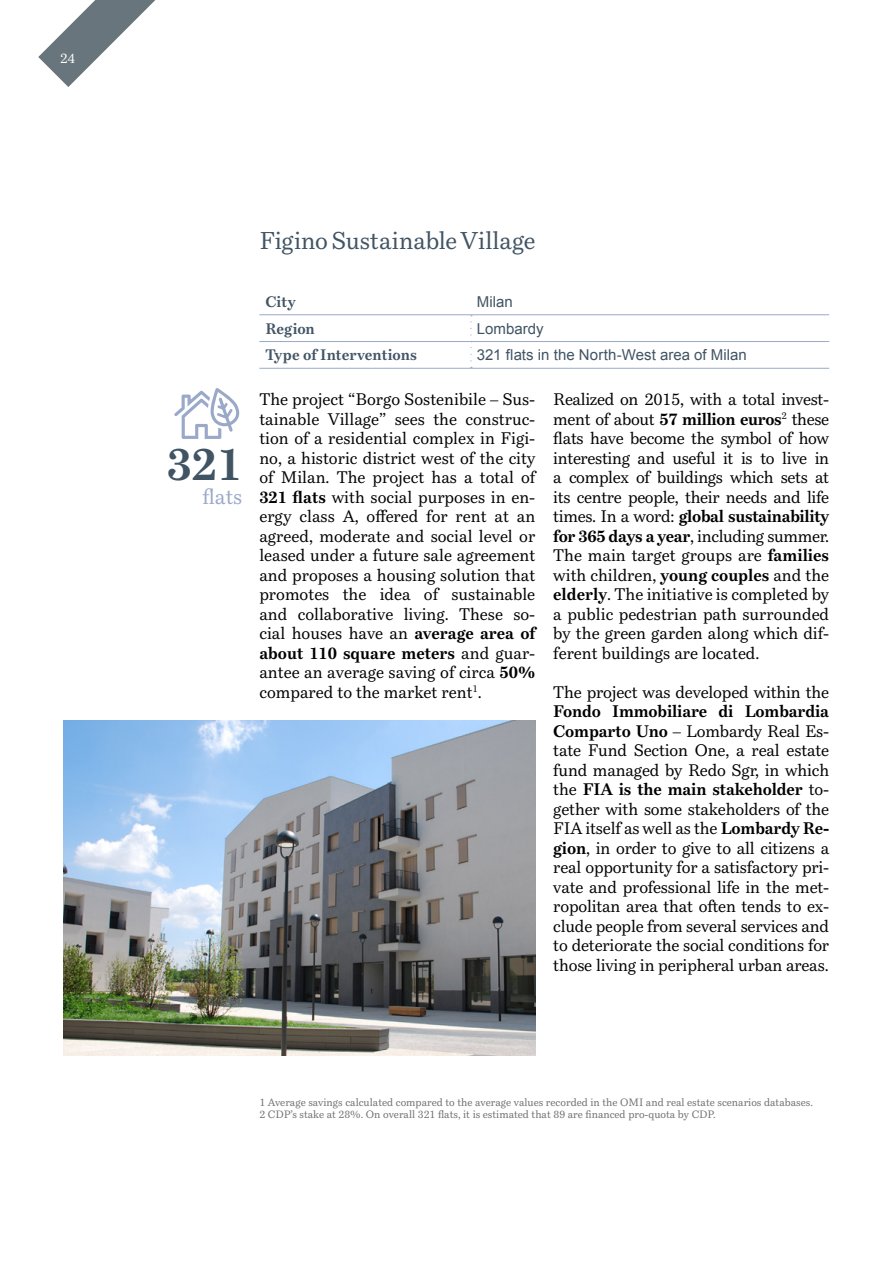
<style>
.page{position:relative;width:893px;height:1263px;background:#fff}
.page>*{position:absolute;margin:0;border:0;box-sizing:border-box;transform-origin:0 0}
.t1{font:700 45px "Bressay";color:#415464}
.t2{font:24px "Bressay";color:#415464}
.t3{font:21px "Bressay";color:#9ba9c9}
.t4{font:16.5px/19.5px "Bressay";color:#000;text-align:justify}
.t5{font:15px "Arial";color:#415464}
.t6{font:700 15px "Bressay";letter-spacing:.005em;color:#415464}
.t7{font:13.5px "Bressay";color:#fff}
.t8{font:10.5px/12px "Bressay";color:#706f6f}
.s1{font-weight:700}
</style>
<div class="page">
<svg style="left:38px;top:0;width:118px;height:87px"></svg>
<hr style="left:471px;top:314px;width:358px;height:1px;background:#9ba9c9">
<hr style="left:259px;top:314px;width:212px;height:1px;background:#9ba9c9">
<hr style="left:259px;top:341px;width:211px;height:1px;background:#9ba9c9">
<hr style="left:472px;top:341px;width:357px;height:1px;background:#9ba9c9">
<hr style="left:259px;top:368px;width:212px;height:1px;background:#9ba9c9">
<hr style="left:471px;top:368px;width:358px;height:1px;background:#9ba9c9">
<svg style="left:470px;top:315px;width:2px;height:20px"></svg>
<svg style="left:174px;top:388px;width:66px;height:51px"></svg>
<img style="left:64px;top:720px;width:471px;height:336px">
<p class="t7" style="left:60px;top:50px;width:17px">24</p>
<h1 class="t1" style="left:167px;top:436px;width:77px">321</h1>
<p class="t3" style="left:202px;top:484px;width:42px">flats</p>
<h2 class="t2" style="left:259px;top:226px;width:277px">Figino Sustainable Village</h2>
<p class="t6" style="left:265px;top:292px;width:32px">City</p>
<p class="t5" style="left:477px;top:292px;width:38px">Milan</p>
<p class="t6" style="left:265px;top:319px;width:51px">Region</p>
<p class="t5" style="left:477px;top:318px;width:68px">Lombardy</p>
<p class="t6" style="left:265px;top:346px;width:153px">Type of Interventions</p>
<p class="t5" style="left:477px;top:345px;width:271px">321 flats in the North-West area of Milan</p>
<p class="t4" style="left:259px;top:389px;width:277px">The project “Borgo Sostenibile – Sus&shy;tainable Village” sees the construc&shy;tion of a residential complex in Figi&shy;no, a historic district west of the city of Milan. The project has a total of <span class="s1">321 flats</span> with social purposes in en&shy;ergy class A, offered for rent at an agreed, moderate and social level or leased under a future sale agreement and proposes a housing solution that promotes the idea of sustainable and collaborative living. These so&shy;cial houses have an <span class="s1">average area of about 110 square meters</span> and guar&shy;antee an average saving of circa <span class="s1">50% </span>compared to the market rent<sup>1</sup>.</p>
<p class="t4" style="left:553px;top:389px;width:277px">Realized on 2015, with a total invest&shy;ment of about <span class="s1">57 million euros</span><sup>2</sup> these flats have become the symbol of how interesting and useful it is to live in a complex of buildings which sets at its centre people, their needs and life times. In a word: <span class="s1">global sustainability for 365 days a year</span>, including summer.<br>The main target groups are <span class="s1">families </span>with children, <span class="s1">young couples</span> and the <span class="s1">elderly</span>. The initiative is completed by a public pedestrian path surrounded by the green garden along which dif&shy;ferent buildings are located.</p>
<p class="t4" style="left:553px;top:682px;width:277px">The project was developed within the</p>
<p class="t4" style="left:553px;top:701px;width:277px"><span class="s1">Fondo Immobiliare di Lombardia Comparto Uno</span> – Lombardy Real Es&shy;tate Fund Section One, a real estate fund managed by Redo Sgr, in which the <span class="s1">FIA is the main stakeholder</span> to&shy;gether with some stakeholders of the FIA itself as well as the <span class="s1">Lombardy Re&shy;gion</span>, in order to give to all citizens a real opportunity for a satisfactory pri&shy;vate and professional life in the met&shy;ropolitan area that often tends to ex&shy;clude people from several services and to deteriorate the social conditions for those living in peripheral urban areas.</p>
<p class="t8" style="left:259px;top:1096px;width:555px">1 Average savings calculated compared to the average values recorded in the OMI and real estate scenarios databases.<br>2 CDP’s stake at 28%. On overall 321 flats, it is estimated that 89 are financed pro-quota by CDP.</p>
</div>
